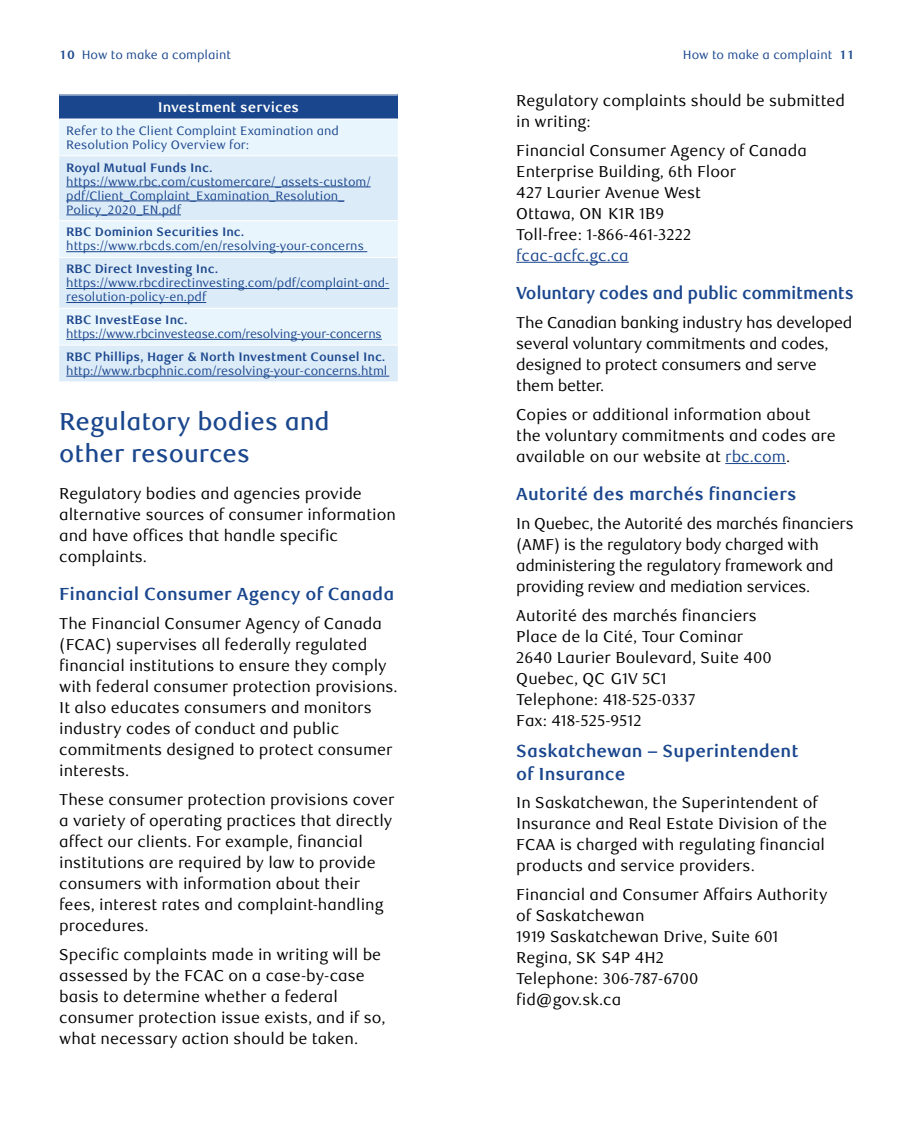
<style>
.page{position:relative;width:914px;height:1134px;background:#fff}
.page>*{position:absolute;margin:0;border:0;box-sizing:border-box;transform-origin:0 0}
.t1{font:500 24.5px/31.5px "RBC Text";color:#1a468d}
.Body{font:700 17.5px/22.8px "RBC Text";color:#1a468d}
.Body-2{font:700 17.5px "RBC Text";letter-spacing:-.02em;color:#1a468d}
.Body-3{font:15.75px/21px "RBC Text";color:#000}
.Body-4{font:15.75px/21px "RBC Text";letter-spacing:-.02em;color:#000}
.Table_Head{font:700 14px "RBC Text Tabular";color:#fff}
.Table_copy{font:12.25px/14px "RBC Text Tabular";color:#1a468d}
.Table_copy-2{font:700 12.25px "RBC Text Tabular";color:#1a468d}
.Table_copy-3{font:12.25px "RBC Text Tabular";letter-spacing:-.02em;color:#1a468d}
.s1{font-weight:700}
.s2{color:#1a468d}
</style>
<div class="page">
<div style="left:59px;top:95px;width:339px;height:24px;background:#1a468d"></div>
<div style="left:59px;top:120px;width:339px;height:35px;background:#e9f5fc"></div>
<svg style="left:59px;top:156px;width:339px;height:225px;fill:#dcebf8"></svg>
<hr style="left:59px;top:220px;width:131px;height:1px;background:#fff">
<hr style="left:190px;top:220px;width:208px;height:1px;background:#fff">
<hr style="left:59px;top:257px;width:131px;height:1px;background:#fff">
<hr style="left:190px;top:257px;width:208px;height:1px;background:#fff">
<hr style="left:59px;top:308px;width:131px;height:1px;background:#fff">
<hr style="left:190px;top:308px;width:208px;height:1px;background:#fff">
<hr style="left:59px;top:345px;width:131px;height:1px;background:#fff">
<hr style="left:190px;top:345px;width:208px;height:1px;background:#fff">
<hr style="left:66px;top:187px;width:304px;height:1px;background:#1a468d">
<hr style="left:66px;top:201px;width:278px;height:1px;background:#1a468d">
<hr style="left:66px;top:215px;width:115px;height:1px;background:#1a468d">
<hr style="left:66px;top:251px;width:301px;height:1px;background:#1a468d">
<hr style="left:66px;top:288px;width:323px;height:1px;background:#1a468d">
<hr style="left:66px;top:302px;width:140px;height:1px;background:#1a468d">
<hr style="left:66px;top:339px;width:316px;height:1px;background:#1a468d">
<hr style="left:66px;top:376px;width:323px;height:1px;background:#1a468d">
<hr style="left:516px;top:262px;width:112px;height:1px;background:#1a468d">
<hr style="left:725px;top:463px;width:61px;height:1px;background:#1a468d">
<p class="Table_copy" style="left:59px;top:48px;width:173px"><span class="s1">10</span> How to make a complaint</p>
<p class="Table_copy" style="left:683px;top:48px;width:173px">How to make a complaint <span class="s1">11</span></p>
<p class="Table_Head" style="left:158px;top:99px;width:143px">Investment services</p>
<p class="Table_copy" style="left:66px;top:124px;width:274px">Refer to the Client Complaint Examination and<br>Resolution Policy Overview for:</p>
<p class="Table_copy-2" style="left:66px;top:160px;width:148px">Royal Mutual Funds Inc.</p>
<p class="Table_copy" style="left:66px;top:175px;width:306px">https://www.rbc.com/customercare/_assets-custom/ pdf/Client_Complaint_Examination_Resolution_<br>Policy_2020_EN.pdf</p>
<p class="Table_copy-2" style="left:66px;top:225px;width:180px">RBC Dominion Securities Inc.</p>
<p class="Table_copy" style="left:66px;top:240px;width:299px">https://www.rbcds.com/en/resolving-your-concerns</p>
<p class="Table_copy-2" style="left:66px;top:262px;width:153px">RBC Direct Investing Inc.</p>
<p class="Table_copy" style="left:66px;top:276px;width:324px">https://www.rbcdirectinvesting.com/pdf/complaint-and&shy;resolution-policy-en.pdf</p>
<p class="Table_copy-2" style="left:66px;top:313px;width:123px">RBC InvestEase Inc.</p>
<p class="Table_copy-3" style="left:66px;top:327px;width:317px">https://www.rbcinvestease.com/resolving-your-concerns</p>
<p class="Table_copy-2" style="left:66px;top:349px;width:321px">RBC Phillips, Hager &amp; North Investment Counsel Inc.</p>
<p class="Table_copy" style="left:66px;top:364px;width:323px">http://www.rbcphnic.com/resolving-your-concerns.html</p>
<p class="t1" style="left:59px;top:407px;width:272px">Regulatory bodies and other resources</p>
<p class="Body-3" style="left:59px;top:483px;width:338px">Regulatory bodies and agencies provide alternative sources of consumer information and have offices that handle specific complaints.</p>
<p class="Body" style="left:59px;top:583px;width:336px">Financial Consumer Agency of Canada</p>
<p class="Body-3" style="left:59px;top:614px;width:340px">The Financial Consumer Agency of Canada (FCAC) supervises all federally regulated financial institutions to ensure they comply with federal consumer protection provisions.<br>It also educates consumers and monitors industry codes of conduct and public commitments designed to protect consumer interests.</p>
<p class="Body-3" style="left:59px;top:789px;width:337px">These consumer protection provisions cover a variety of operating practices that directly affect our clients. For example, financial institutions are required by law to provide consumers with information about their fees, interest rates and complaint-handling procedures.</p>
<p class="Body-3" style="left:59px;top:944px;width:328px">Specific complaints made in writing will be assessed by the FCAC on a case-by-case basis to determine whether a federal consumer protection issue exists, and if so, what necessary action should be taken.</p>
<p class="Body-3" style="left:516px;top:90px;width:330px">Regulatory complaints should be submitted in writing:</p>
<p class="Body-3" style="left:516px;top:140px;width:292px">Financial Consumer Agency of Canada<br>Enterprise Building, 6th Floor<br>427 Laurier Avenue West<br>Ottawa, ON K1R 1B9<br>Toll-free: 1-866-461-3222 <span class="s2">fcac-acfc.gc.ca</span></p>
<p class="Body-2" style="left:516px;top:283px;width:339px">Voluntary codes and public commitments</p>
<p class="Body-4" style="left:516px;top:313px;width:337px">The Canadian banking industry has developed several voluntary commitments and codes, designed to protect consumers and serve them better.</p>
<p class="Body-3" style="left:516px;top:404px;width:321px">Copies or additional information about the voluntary commitments and codes are available on our website at <span class="s2">rbc.com</span>.</p>
<p class="Body" style="left:516px;top:483px;width:282px">Autorité des marchés financiers</p>
<p class="Body-4" style="left:516px;top:514px;width:339px">In Quebec, the Autorité des marchés financiers (AMF) is the regulatory body charged with administering the regulatory framework and providing review and mediation services.</p>
<p class="Body-3" style="left:516px;top:606px;width:257px">Autorité des marchés financiers<br>Place de la Cité, Tour Cominar<br>2640 Laurier Boulevard, Suite 400<br>Quebec, QC G1V 5C1<br>Telephone: 418-525-0337<br>Fax: 418-525-9512</p>
<p class="Body" style="left:516px;top:740px;width:284px">Saskatchewan – Superintendent of Insurance</p>
<p class="Body-3" style="left:516px;top:793px;width:312px">In Saskatchewan, the Superintendent of Insurance and Real Estate Division of the FCAA is charged with regulating financial products and service providers.</p>
<p class="Body-3" style="left:516px;top:885px;width:312px">Financial and Consumer Affairs Authority of Saskatchewan<br>1919 Saskatchewan Drive, Suite 601<br>Regina, SK S4P 4H2<br>Telephone: 306-787-6700<br>fid@gov.sk.ca</p>
</div>
